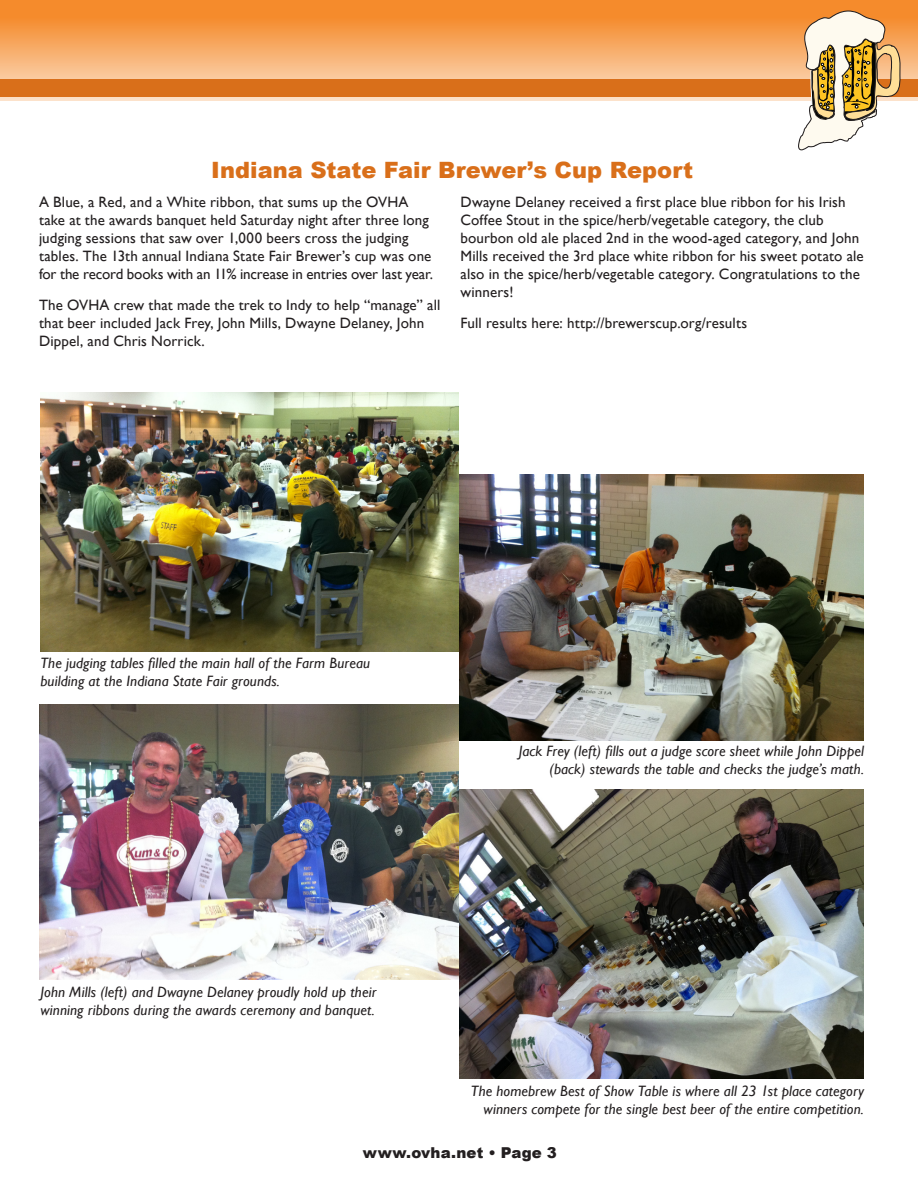
<style>
.page{position:relative;width:918px;height:1188px;background:#fff}
.page>*{position:absolute;margin:0;border:0;box-sizing:border-box;transform-origin:0 0}
.t1{font:900 22.5px "Arial";color:#d96f1a}
.t2{font:15px/18px "Gill Sans";letter-spacing:.01em;color:#231f20}
.t3{font:italic 15px/18px "Gill Sans";letter-spacing:.01em;color:#231f20}
.t4{font:900 15px "Arial";letter-spacing:.01em;color:#231f20}
</style>
<div class="page">
<svg style="left:0;top:0;width:918px;height:101px;background:#f6a55d"></svg>
<div style="left:0;top:79px;width:918px;height:17px;background:#d96f1a"></div>
<svg style="left:798px;top:11px;width:103px;height:140px"></svg>
<img style="left:40px;top:393px;width:419px;height:258px">
<img style="left:459px;top:474px;width:405px;height:266px">
<img style="left:459px;top:789px;width:405px;height:290px">
<img style="left:39px;top:704px;width:420px;height:276px">
<h1 class="t1" style="left:211px;top:154px;width:483px">Indiana State Fair Brewer’s Cup Report</h1>
<h2 class="t2" style="left:39px;top:192px;width:396px">A Blue, a Red, and a White ribbon, that sums up the OVHA take at the awards banquet held Saturday night after three long judging sessions that saw over 1,000 beers cross the judging tables. The 13th annual Indiana State Fair Brewer’s cup was one for the record books with an 11% increase in entries over last year.</h2>
<h2 class="t2" style="left:39px;top:296px;width:403px">The OVHA crew that made the trek to Indy to help “manage” all that beer included Jack Frey, John Mills, Dwayne Delaney, John<br>Dippel, and Chris Norrick.</h2>
<h2 class="t2" style="left:460px;top:192px;width:405px">Dwayne Delaney received a first place blue ribbon for his Irish Coffee Stout in the spice/herb/vegetable category, the club bourbon old ale placed 2nd in the wood-aged category, and John Mills received the 3rd place white ribbon for his sweet potato ale also in the spice/herb/vegetable category. Congratulations to the winners!</h2>
<h2 class="t2" style="left:460px;top:314px;width:288px">Full results here: http://brewerscup.org/results</h2>
<h2 class="t3" style="left:40px;top:654px;width:331px">The judging tables filled the main hall of the Farm Bureau building at the Indiana State Fair grounds.</h2>
<h2 class="t3" style="left:40px;top:983px;width:337px">John Mills (left) and Dwayne Delaney proudly hold up their winning ribbons during the awards ceremony and banquet.</h2>
<h2 class="t3" style="left:519px;top:741px;width:347px;text-align:right">Jack Frey (left) fills out a judge score sheet while John Dippel (back) stewards the table and checks the judge’s math.</h2>
<h2 class="t3" style="left:471px;top:1082px;width:395px;text-align:right">The homebrew Best of Show Table is where all 23 1st place category winners compete for the single best beer of the entire competition.</h2>
<h2 class="t4" style="left:363px;top:1142px;width:196px">www.ovha.net • Page 3</h2>
</div>
